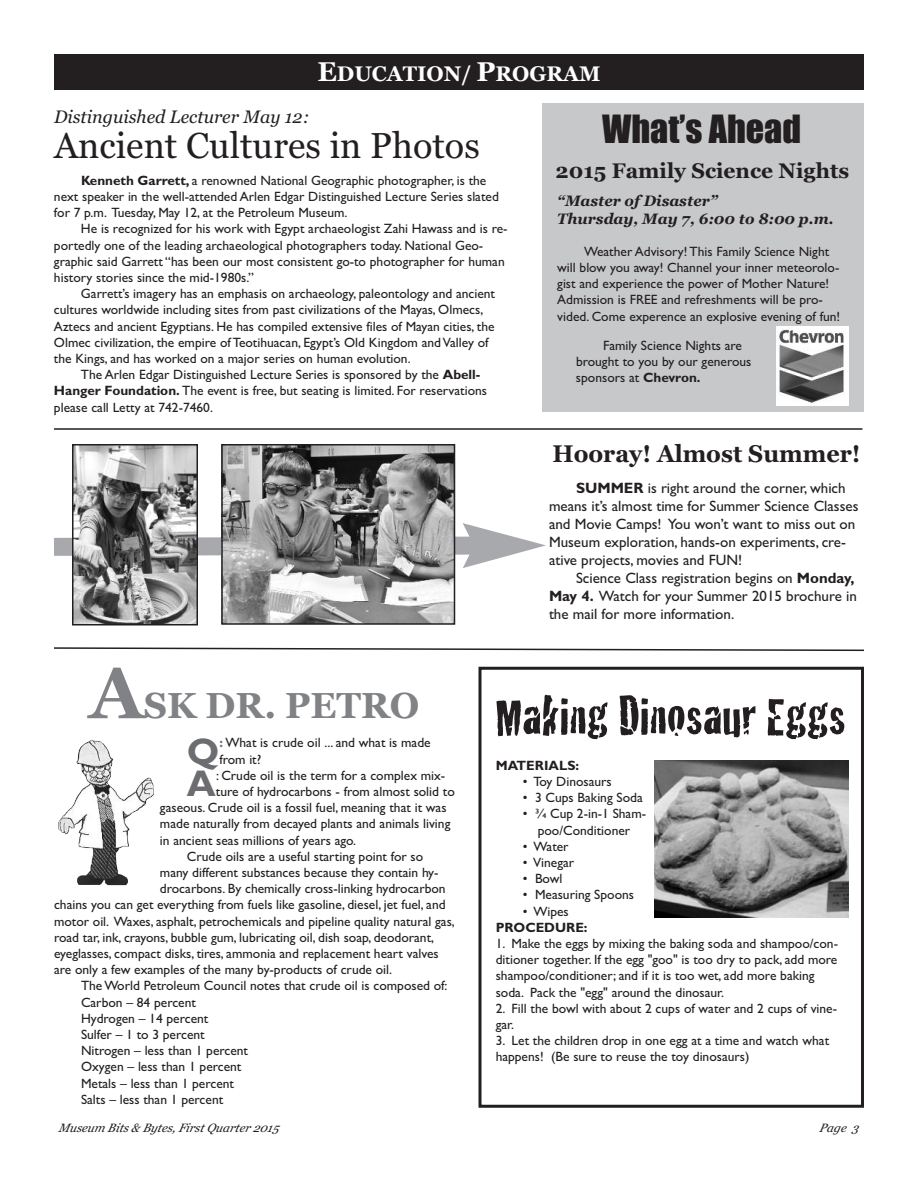
<style>
.page{position:relative;width:918px;height:1188px;background:#fff}
.page>*{position:absolute;margin:0;border:0;box-sizing:border-box;transform-origin:0 0}
.t1{font:54px "Cracked";color:#231f20}
.t2{font:700 37.2px "Gill Sans";color:#6c6d70}
.t3{font:36px "Georgia";color:#231f20}
.t4{font:700 36px "Georgia";color:#808285}
.t5{font:36px "Impact";color:#231f20}
.t6{font:700 24px "Georgia";color:#231f20}
.t7{font:700 21px "Georgia";color:#231f20}
.t8{font:700 21px "Georgia";color:#fff}
.t9{font:italic 18px "Georgia";color:#231f20}
.t10{font:15px/18px "Gill Sans";color:#231f20}
.t11{font:italic 700 15px/18px "Georgia";color:#231f20}
.t12{font:13.5px/16.2px "Gill Sans";color:#231f20}
.t13{font:700 13.5px "Gill Sans";color:#231f20}
.t14{font:italic 12px "Georgia";color:#231f20}
.s1{font-size:27px}
.s2{font-weight:700}
.s3{font-size:72px}
.s4{font-weight:700;color:#6c6d70}
</style>
<div class="page">
<div style="left:478px;top:667px;width:386px;height:441px;border:3px solid #231f20"></div>
<div style="left:54px;top:54px;width:810px;height:36px;background:#231f20"></div>
<img style="left:58px;top:740px;width:96px;height:145px">
<div style="left:542px;top:104px;width:322px;height:308px;background:#c7c8ca"></div>
<img style="left:776px;top:326px;width:72px;height:80px">
<img style="left:654px;top:760px;width:195px;height:158px">
<svg style="left:54px;top:523px;width:492px;height:45px"></svg>
<img style="left:224px;top:447px;width:228px;height:175px">
<div style="left:221px;top:444px;width:234px;height:181px;border:2px solid #231f20"></div>
<img style="left:75px;top:447px;width:120px;height:175px">
<div style="left:72px;top:444px;width:126px;height:181px;border:2px solid #231f20"></div>
<hr style="left:54px;top:428px;width:808px;height:2px;background:#231f20">
<svg style="left:54px;top:647px;width:810px;height:5px"></svg>
<h3 class="t8" style="left:317px;top:62px;width:285px"><span class="s1">E</span>DUCATION/ <span class="s1">P</span>ROGRAM</h3>
<h3 class="t9" style="left:54px;top:106px;width:257px">Distinguished Lecturer May 12:</h3>
<h3 class="t3" style="left:54px;top:125px;width:427px">Ancient Cultures in Photos</h3>
<p class="t12" style="left:54px;top:172px;width:446px;text-indent:27px"><span class="s2">Kenneth Garrett,</span> a renowned National Geographic photographer, is the next speaker in the well-attended Arlen Edgar Distinguished Lecture Series slated for 7 p.m. Tuesday, May 12, at the Petroleum Museum.</p>
<p class="t12" style="left:54px;top:221px;width:455px;text-indent:27px">He is recognized for his work with Egypt archaeologist Zahi Hawass and is re&shy;portedly one of the leading archaeological photographers today. National Geo&shy;graphic said Garrett “has been our most consistent go-to photographer for human history stories since the mid-1980s.”</p>
<p class="t12" style="left:54px;top:285px;width:443px;text-indent:27px">Garrett’s imagery has an emphasis on archaeology, paleontology and ancient cultures worldwide including sites from past civilizations of the Mayas, Olmecs, Aztecs and ancient Egyptians. He has compiled extensive files of Mayan cities, the Olmec civilization, the empire of Teotihuacan, Egypt’s Old Kingdom andValley of the Kings, and has worked on a major series on human evolution.</p>
<p class="t12" style="left:54px;top:366px;width:435px;text-indent:27px">The Arlen Edgar Distinguished Lecture Series is sponsored by the <span class="s2">Abell-<br>Hanger Foundation.</span> The event is free, but seating is limited. For reservations please call Letty at 742-7460.</p>
<h3 class="t5" style="left:602px;top:110px;width:201px">What’s Ahead</h3>
<h3 class="t7" style="left:556px;top:158px;width:295px">2015 Family Science Nights</h3>
<p class="t11" style="left:557px;top:191px;width:278px">“Master of Disaster”<br>Thursday, May 7, 6:00 to 8:00 p.m.</p>
<p class="t12" style="left:557px;top:243px;width:285px;text-indent:27px">Weather Advisory! This Family Science Night will blow you away! Channel your inner meteorolo&shy;gist and experience the power of Mother Nature!<br>Admission is FREE and refreshments will be pro&shy;vided. Come experence an explosive evening of fun!</p>
<p class="t12" style="left:576px;top:337px;width:177px;text-indent:27px">Family Science Nights are brought to you by our generous sponsors at <span class="s2">Chevron.</span></p>
<h3 class="t6" style="left:552px;top:440px;width:310px">Hooray! Almost Summer!</h3>
<p class="t10" style="left:549px;top:478px;width:311px;text-indent:27px"><span class="s2">SUMMER</span> is right around the corner, which means it’s almost time for Summer Science Classes and Movie Camps! You won’t want to miss out on Museum exploration, hands-on experiments, cre&shy;ative projects, movies and FUN!</p>
<p class="t10" style="left:549px;top:568px;width:309px;text-indent:27px">Science Class registration begins on <span class="s2">Monday,<br>May 4.</span> Watch for your Summer 2015 brochure in the mail for more information.</p>
<h3 class="t4" style="left:89px;top:685px;width:332px"><span class="s3">A</span>SK DR. PETRO</h3>
<h2 class="t2" style="left:187px;top:729px;width:34px">Q</h2>
<p class="t12" style="left:219px;top:735px;width:213px"><span class="s4">:</span> What is crude oil ... and what is made from it?</p>
<h2 class="t2" style="left:187px;top:761px;width:31px">A</h2>
<p class="t12" style="left:216px;top:767px;width:231px">: Crude oil is the term for a complex mix-</p>
<p class="t12" style="left:216px;top:783px;width:240px">ture of hydrocarbons - from almost solid to</p>
<p class="t12" style="left:160px;top:799px;width:288px">gaseous. Crude oil is a fossil fuel, meaning that it was</p>
<p class="t12" style="left:160px;top:816px;width:292px">made naturally from decayed plants and animals living</p>
<p class="t12" style="left:160px;top:832px;width:198px">in ancient seas millions of years ago.</p>
<p class="t12" style="left:187px;top:848px;width:238px">Crude oils are a useful starting point for so</p>
<p class="t12" style="left:160px;top:864px;width:280px">many different substances because they contain hy-</p>
<p class="t12" style="left:160px;top:880px;width:287px">drocarbons. By chemically cross-linking hydrocarbon</p>
<p class="t12" style="left:54px;top:897px;width:393px">chains you can get everything from fuels like gasoline, diesel, jet fuel, and</p>
<p class="t12" style="left:54px;top:913px;width:402px">motor oil. Waxes, asphalt, petrochemicals and pipeline quality natural gas,</p>
<p class="t12" style="left:54px;top:929px;width:382px">road tar, ink, crayons, bubble gum, lubricating oil, dish soap, deodorant,</p>
<p class="t12" style="left:54px;top:945px;width:386px">eyeglasses, compact disks, tires, ammonia and replacement heart valves</p>
<p class="t12" style="left:54px;top:961px;width:340px">are only a few examples of the many by-products of crude oil.</p>
<p class="t12" style="left:81px;top:978px;width:368px">TheWorld Petroleum Council notes that crude oil is composed of:</p>
<p class="t12" style="left:81px;top:994px;width:116px">Carbon – 84 percent</p>
<p class="t12" style="left:81px;top:1010px;width:129px">Hydrogen – 14 percent</p>
<p class="t12" style="left:81px;top:1026px;width:125px">Sulfer – 1 to 3 percent</p>
<p class="t12" style="left:81px;top:1042px;width:169px">Nitrogen – less than 1 percent</p>
<p class="t12" style="left:81px;top:1059px;width:162px">Oxygen – less than 1 percent</p>
<p class="t12" style="left:81px;top:1075px;width:155px">Metals – less than 1 percent</p>
<p class="t12" style="left:81px;top:1091px;width:144px">Salts – less than 1 percent</p>
<h1 class="t1" style="left:495px;top:674px;width:352px">Making Dinosaur Eggs</h1>
<p class="t13" style="left:496px;top:757px;width:85px">MATERIALS:</p>
<p class="t12" style="left:523px;top:773px;width:91px">• Toy Dinosaurs</p>
<p class="t12" style="left:523px;top:789px;width:122px">• 3 Cups Baking Soda</p>
<p class="t12" style="left:523px;top:806px;width:125px;text-align:center">• ¾ Cup 2-in-1 Sham&shy;poo/Conditioner</p>
<p class="t12" style="left:523px;top:838px;width:47px">• Water</p>
<p class="t12" style="left:523px;top:854px;width:53px">• Vinegar</p>
<p class="t12" style="left:523px;top:870px;width:41px">• Bowl</p>
<p class="t12" style="left:523px;top:887px;width:113px">• Measuring Spoons</p>
<p class="t12" style="left:523px;top:903px;width:48px">• Wipes</p>
<p class="t13" style="left:496px;top:919px;width:93px">PROCEDURE:</p>
<p class="t12" style="left:496px;top:935px;width:344px">1. Make the eggs by mixing the baking soda and shampoo/con&shy;ditioner together. If the egg "goo" is too dry to pack, add more shampoo/conditioner; and if it is too wet, add more baking soda. Pack the "egg" around the dinosaur.</p>
<p class="t12" style="left:496px;top:1000px;width:343px">2. Fill the bowl with about 2 cups of water and 2 cups of vine&shy;gar.</p>
<p class="t12" style="left:496px;top:1032px;width:335px">3. Let the children drop in one egg at a time and watch what happens! (Be sure to reuse the toy dinosaurs)</p>
<p class="t14" style="left:58px;top:1121px;width:225px">Museum Bits &amp; Bytes, First Quarter 2015</p>
<p class="t14" style="left:819px;top:1121px;width:44px">Page 3</p>
</div>
